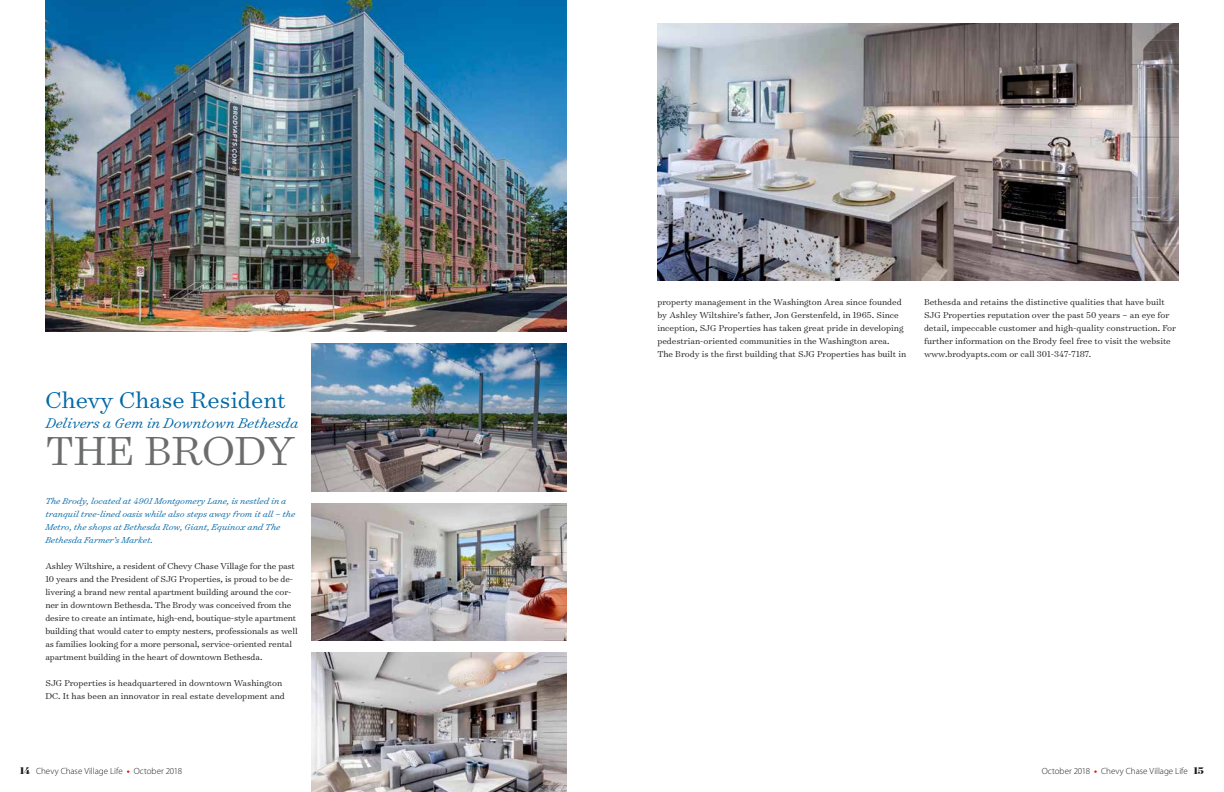
<style>
.page{position:relative;width:1224px;height:792px;background:#fff}
.page>*{position:absolute;margin:0;border:0;box-sizing:border-box;transform-origin:0 0}
.t1{font:300 46.1px "Surveyor Text";color:#6b6c6c}
.t2{font:300 26.1px "Surveyor Text";color:#0068a8}
.t3{font:italic 300 16px "Surveyor Text";color:#0068a8}
.t4{font:300 9.8px/13px "Surveyor Text";letter-spacing:-.01em;color:#1c1b1a}
.t5{font:italic 300 9.8px/13px "Surveyor Text";color:#0068a8}
.t6{font:300 9px "Myriad Pro";color:#1c1b1a}
.s1{font-family:"Surveyor Display";font-weight:700;font-size:11px}
.s2{font-weight:700;color:#e50d15}
</style>
<div class="page">
<img style="left:45px;top:0;width:522px;height:331px">
<img style="left:311px;top:343px;width:256px;height:148px">
<img style="left:311px;top:653px;width:256px;height:139px">
<img style="left:311px;top:503px;width:256px;height:138px">
<img style="left:657px;top:24px;width:522px;height:256px">
<h2 class="t2" style="left:46px;top:384px;width:242px">Chevy Chase Resident</h2>
<h1 class="t1" style="left:45px;top:422px;width:251px">THE BRODY</h1>
<h3 class="t3" style="left:46px;top:412px;width:254px">Delivers a Gem in Downtown Bethesda</h3>
<p class="t5" style="left:45px;top:494px;width:251px">The Brody, located at 4901 Montgomery Lane, is nestled in a tranquil tree-lined oasis while also steps away from it all – the Metro, the shops at Bethesda Row, Giant, Equinox and The Bethesda Farmer’s Market.</p>
<p class="t4" style="left:45px;top:559px;width:254px">Ashley Wiltshire, a resident of Chevy Chase Village for the past 10 years and the President of SJG Properties, is proud to be de&shy;livering a brand new rental apartment building around the cor&shy;ner in downtown Bethesda. The Brody was conceived from the desire to create an intimate, high-end, boutique-style apartment building that would cater to empty nesters, professionals as well as families looking for a more personal, service-oriented rental apartment building in the heart of downtown Bethesda.</p>
<p class="t4" style="left:45px;top:676px;width:241px">SJG Properties is headquartered in downtown Washington<br>DC. It has been an innovator in real estate development and</p>
<p class="t4" style="left:657px;top:295px;width:250px">property management in the Washington Area since founded by Ashley Wiltshire’s father, Jon Gerstenfeld, in 1965. Since inception, SJG Properties has taken great pride in developing pedestrian-oriented communities in the Washington area.<br>The Brody is the first building that SJG Properties has built in</p>
<p class="t4" style="left:924px;top:295px;width:254px">Bethesda and retains the distinctive qualities that have built SJG Properties reputation over the past 50 years – an eye for detail, impeccable customer and high-quality construction. For further information on the Brody feel free to visit the website www.brodyapts.com or call 301-347-7187.</p>
<p class="t6" style="left:20px;top:765px;width:164px"><span class="s1">14</span> Chevy Chase Village Life <span class="s2">•</span> October 2018</p>
<p class="t6" style="left:1042px;top:765px;width:164px">October 2018 <span class="s2">•</span> Chevy Chase Village Life <span class="s1">15</span></p>
</div>
